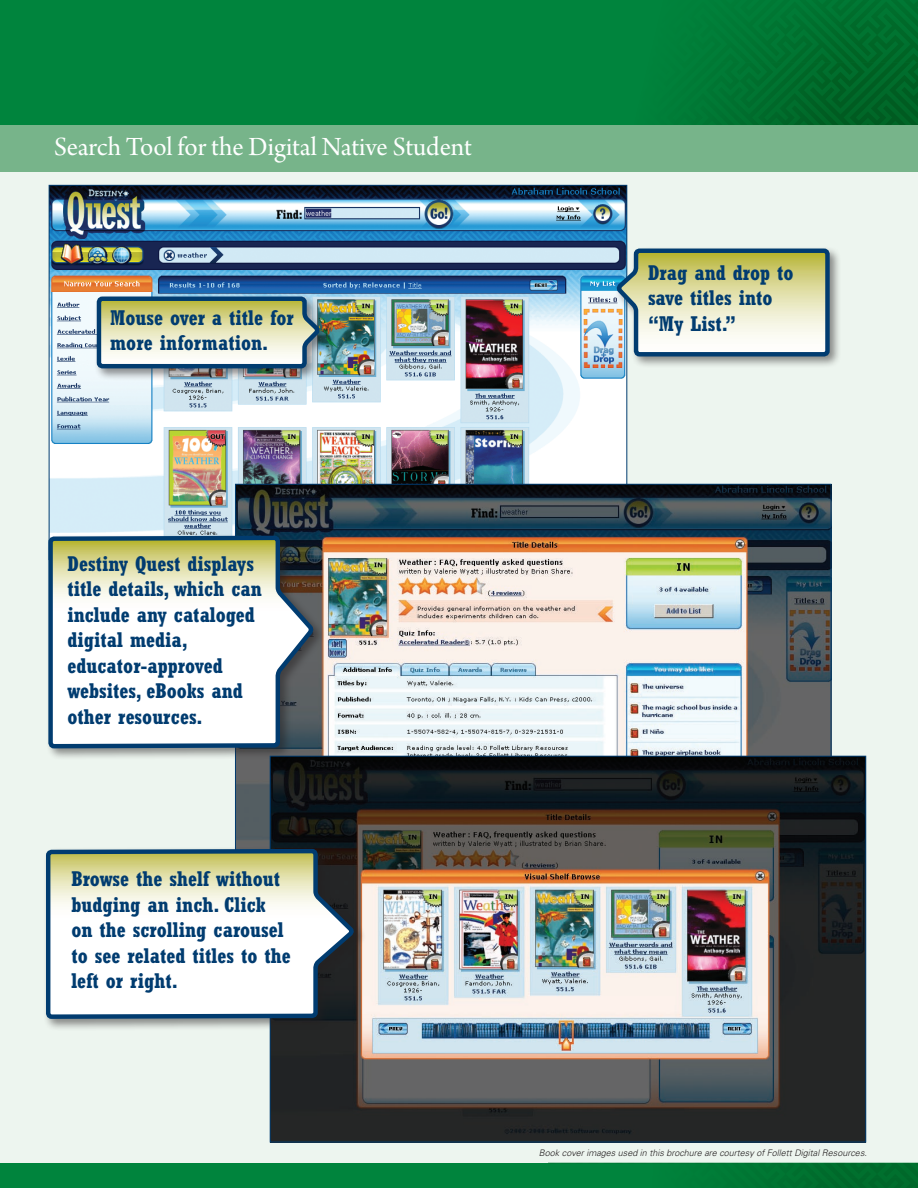
<style>
.page{position:relative;width:918px;height:1188px;background:#fff}
.page>*{position:absolute;margin:0;border:0;box-sizing:border-box;transform-origin:0 0}
.t1{font:27.75px "Arno Pro Subhead";color:#fff}
.t2{font:700 condensed 21px/25.5px "Rockwell";color:#013c70}
.t3{font:italic 300 9px "Univers";color:#231f20}
</style>
<div class="page">
<div style="left:0;top:96px;width:918px;height:1092px;background:#edf5ef"></div>
<img style="left:51px;top:187px;width:574px;height:346px">
<img style="left:237px;top:486px;width:592px;height:360px">
<div style="left:45px;top:533px;width:285px;height:233px;background:#231f20;opacity:.5"></div>
<svg style="left:46px;top:534px;width:270px;height:216px;background:#d0d5cc"></svg>
<div style="left:614px;top:245px;width:233px;height:130px;background:#231f20;opacity:.5"></div>
<svg style="left:614px;top:246px;width:218px;height:113px"></svg>
<div style="left:94px;top:293px;width:244px;height:93px;background:#231f20;opacity:.5"></div>
<svg style="left:95px;top:294px;width:227px;height:77px"></svg>
<img style="left:272px;top:758px;width:592px;height:382px">
<div style="left:0;top:1163px;width:918px;height:25px;background:#00843d"></div>
<div style="left:0;top:0;width:918px;height:133px;background:#00843d"></div>
<svg style="left:890px;top:0;width:28px;height:125px;background:#006829"></svg>
<svg style="left:681px;top:0;width:209px;height:125px;fill:#007230"></svg>
<svg style="left:659px;top:1163px;width:259px;height:25px"></svg>
<div style="left:43px;top:846px;width:328px;height:190px;background:#231f20;opacity:.5"></div>
<svg style="left:44px;top:848px;width:313px;height:172px;background:#ccd1c8"></svg>
<div style="left:0;top:125px;width:918px;height:47px;background:#77b48a"></div>
<p class="t1" style="left:54px;top:131px;width:419px">Search Tool for the Digital Native Student</p>
<p class="t2" style="left:648px;top:260px;width:147px">Drag and drop to save titles into</p>
<p class="t2" style="left:110px;top:304px;width:185px">Mouse over a title for</p>
<p class="t2" style="left:648px;top:311px;width:90px">“My List.”</p>
<p class="t2" style="left:110px;top:330px;width:160px">more information.</p>
<p class="t2" style="left:68px;top:551px;width:196px">Destiny Quest displays title details, which can include any cataloged digital media, educator-approved websites, eBooks and other resources.</p>
<p class="t2" style="left:71px;top:866px;width:221px">Browse the shelf without budging an inch. Click on the scrolling carousel to see related titles to the left or right.</p>
<p class="t3" style="left:539px;top:1148px;width:330px">Book cover images used in this brochure are courtesy of Follett Digital Resources.</p>
</div>
